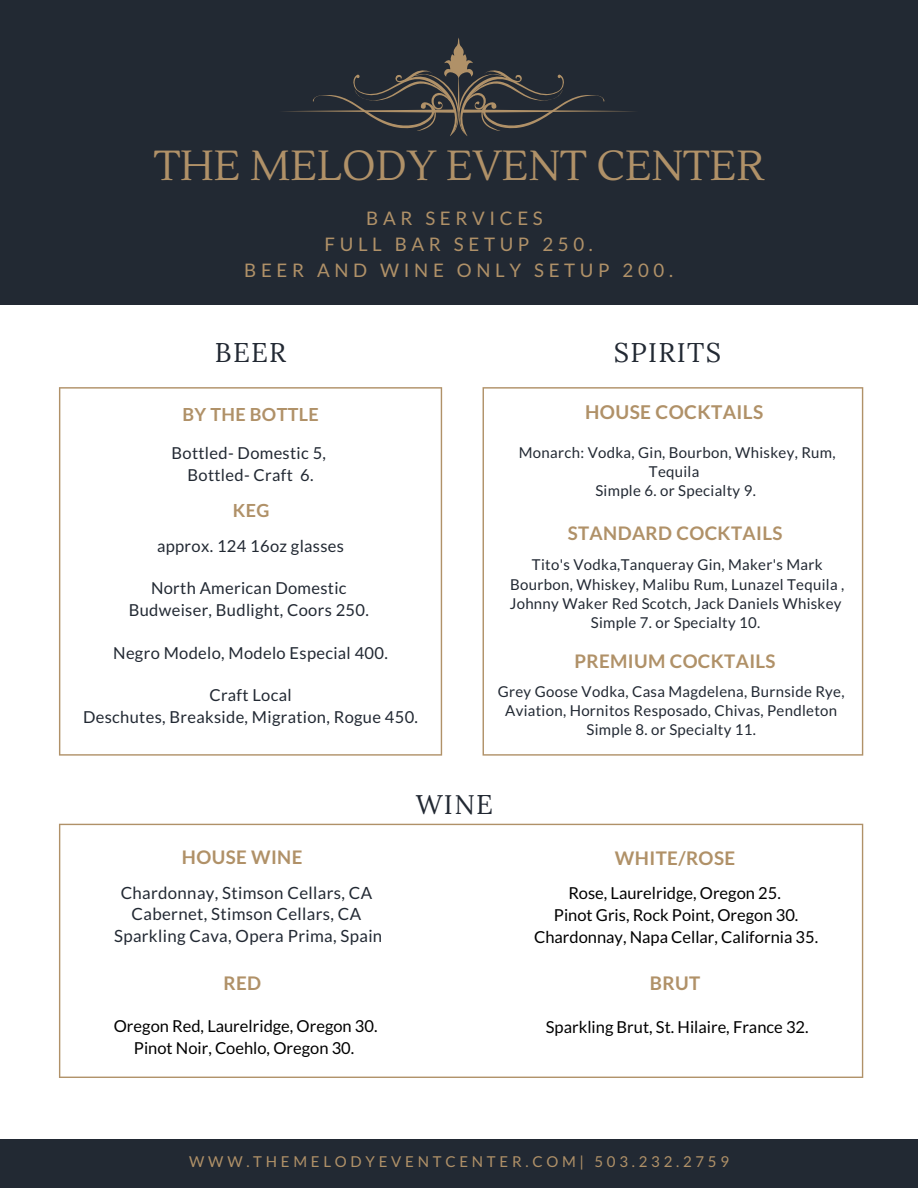
<style>
.page{position:relative;width:918px;height:1188px;background:#fff}
.page>*{position:absolute;margin:0;border:0;box-sizing:border-box;transform-origin:0 0}
.t1{font:42px "Lustria";color:#b09168}
.t2{font:27px "Lora";letter-spacing:.05em;color:#222933}
.t3{font:700 19.05px "Lato";letter-spacing:.02em;color:#b09168}
.t4{font:700 18.75px "Lato";letter-spacing:.02em;color:#b09168}
.t5{font:18.75px/25.8px "Lato";letter-spacing:.25em;color:#b09168;text-align:center}
.t6{font:700 18px "Lato";letter-spacing:.02em;color:#b09168}
.t7{font:16.8px/21.5px "Lato";letter-spacing:.02em;color:#222933;text-align:center}
.t8{font:16.5px/21.3px "Lato";letter-spacing:.02em;color:#222933;text-align:center}
.t9{font:16.5px/22.2px "Lato";color:#000;text-align:center}
.t10{font:15px/19.2px "Lato";letter-spacing:.02em;color:#222933;text-align:center}
.t11{font:15px "Lato";letter-spacing:.25em;color:#b09168}
</style>
<div class="page">
<div style="left:0;top:0;width:918px;height:305px;background:#222933"></div>
<svg style="left:283px;top:38px;width:351px;height:98px"></svg>
<div style="left:0;top:1139px;width:918px;height:49px;background:#222933"></div>
<svg style="left:59px;top:387px;width:383px;height:369px"></svg>
<svg style="left:59px;top:824px;width:804px;height:254px"></svg>
<svg style="left:483px;top:387px;width:380px;height:369px"></svg>
<h1 class="t1" style="left:154px;top:140px;width:612px">THE MELODY EVENT CENTER</h1>
<p class="t5" style="left:244px;top:205px;width:430px">BAR SERVICES<br>FULL BAR SETUP 250.<br>BEER AND WINE ONLY SETUP 200.</p>
<h2 class="t2" style="left:215px;top:335px;width:73px">BEER</h2>
<p class="t6" style="left:182px;top:403px;width:138px">BY THE BOTTLE</p>
<p class="t8" style="left:172px;top:442px;width:156px">Bottled- Domestic 5,<br>Bottled- Craft 6.</p>
<p class="t6" style="left:233px;top:499px;width:38px">KEG</p>
<p class="t8" style="left:157px;top:535px;width:188px">approx. 124 16oz glasses</p>
<p class="t8" style="left:129px;top:577px;width:242px">North American Domestic<br>Budweiser, Budlight, Coors 250.</p>
<p class="t8" style="left:113px;top:641px;width:276px">Negro Modelo, Modelo Especial 400.</p>
<p class="t8" style="left:83px;top:684px;width:337px">Craft Local<br>Deschutes, Breakside, Migration, Rogue 450.</p>
<h2 class="t2" style="left:614px;top:335px;width:109px">SPIRITS</h2>
<p class="t3" style="left:585px;top:400px;width:180px">HOUSE COCKTAILS</p>
<p class="t10" style="left:519px;top:442px;width:318px">Monarch: Vodka, Gin, Bourbon, Whiskey, Rum,<br>Tequila<br>Simple 6. or Specialty 9.</p>
<p class="t4" style="left:568px;top:522px;width:216px">STANDARD COCKTAILS</p>
<p class="t10" style="left:510px;top:555px;width:336px">Tito's Vodka,Tanqueray Gin, Maker's Mark Bourbon, Whiskey, Malibu Rum, Lunazel Tequila , Johnny Waker Red Scotch, Jack Daniels Whiskey Simple 7. or Specialty 10.</p>
<p class="t4" style="left:574px;top:649px;width:203px">PREMIUM COCKTAILS</p>
<p class="t10" style="left:498px;top:682px;width:348px">Grey Goose Vodka, Casa Magdelena, Burnside Rye,<br>Aviation, Hornitos Resposado, Chivas, Pendleton<br>Simple 8. or Specialty 11.</p>
<h2 class="t2" style="left:416px;top:787px;width:79px">WINE</h2>
<p class="t4" style="left:182px;top:845px;width:122px">HOUSE WINE</p>
<p class="t7" style="left:114px;top:881px;width:270px">Chardonnay, Stimson Cellars, CA<br>Cabernet, Stimson Cellars, CA<br>Sparkling Cava, Opera Prima, Spain</p>
<p class="t4" style="left:223px;top:972px;width:39px">RED</p>
<p class="t9" style="left:114px;top:1014px;width:265px">Oregon Red, Laurelridge, Oregon 30.<br>Pinot Noir, Coehlo, Oregon 30.</p>
<p class="t9" style="left:546px;top:1016px;width:264px">Sparkling Brut, St. Hilaire, France 32.</p>
<p class="t4" style="left:615px;top:846px;width:122px">WHITE/ROSE</p>
<p class="t9" style="left:534px;top:881px;width:286px">Rose, Laurelridge, Oregon 25.<br>Pinot Gris, Rock Point, Oregon 30.<br>Chardonnay, Napa Cellar, California 35.</p>
<p class="t4" style="left:650px;top:972px;width:52px">BRUT</p>
<p class="t11" style="left:189px;top:1153px;width:541px">WWW.THEMELODYEVENTCENTER.COM| 503.232.2759</p>
</div>
